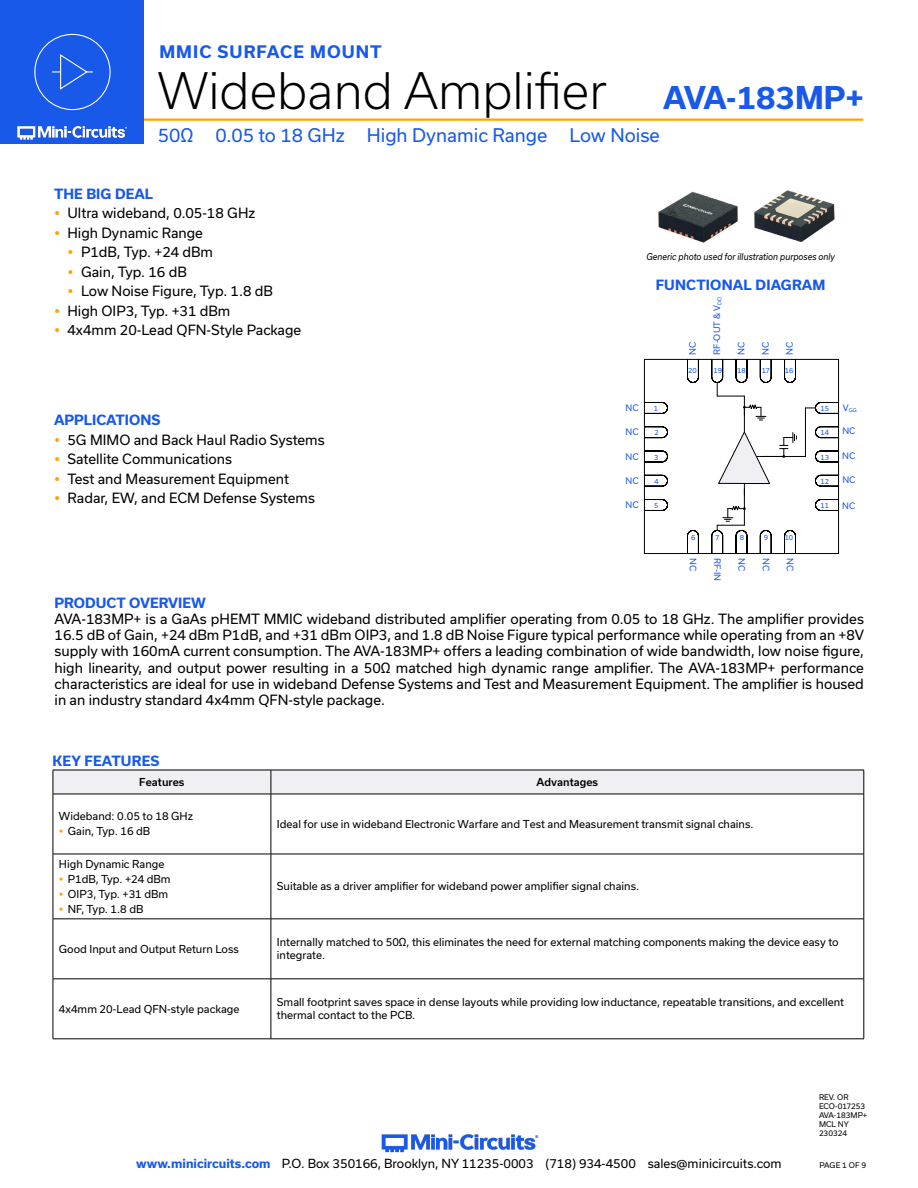
<style>
.page{position:relative;width:918px;height:1188px;background:#fff}
.page>*{position:absolute;margin:0;border:0;box-sizing:border-box;transform-origin:0 0}
.t1{font:300 48px "Usual";color:#000}
.t2{font:700 30px "Usual";color:#1859ea}
.t3{font:18px "Usual";color:#1859ea}
.t4{font:700 16.5px "Usual";letter-spacing:.065em;color:#1859ea}
.Regular_Copy{font:13.5px/16.2px "Usual";color:#000;text-align:justify}
.Blue_Headers{font:700 13.5px "Usual";color:#1859ea}
.t5{font:12px "Usual";color:#000}
.Table_Body_Left_Just{font:10.5px/12.6px "Usual";color:#000}
.Table_Header_Center{font:500 10.5px "Usual";color:#000}
.t6{font:italic 9px "Usual";color:#000;scale:.9 1}
.t7{font:8.55px "Usual";color:#1859ea}
.Revision{font:7.5px/9px "Usual";color:#000}
.t8{font:6.9px "Usual";color:#1859ea}
.t9{font:4.95px "Usual";color:#1859ea}
.s1{font-weight:700;color:#1859ea}
</style>
<div class="page">
<img style="left:381px;top:1134px;width:158px;height:19px">
<hr style="left:53px;top:794px;width:1px;height:60px;background:#000">
<hr style="left:864px;top:794px;width:1px;height:60px;background:#000">
<hr style="left:53px;top:854px;width:1px;height:65px;background:#000">
<hr style="left:864px;top:854px;width:1px;height:65px;background:#000">
<hr style="left:53px;top:919px;width:1px;height:60px;background:#000">
<hr style="left:864px;top:919px;width:1px;height:60px;background:#000">
<hr style="left:53px;top:979px;width:1px;height:60px;background:#000">
<hr style="left:864px;top:979px;width:1px;height:60px;background:#000">
<svg style="left:53px;top:770px;width:812px;height:24px"></svg>
<hr style="left:53px;top:794px;width:218px;height:1px;background:#000">
<hr style="left:271px;top:794px;width:593px;height:1px;background:#000">
<hr style="left:271px;top:794px;width:1px;height:60px;background:#000">
<hr style="left:53px;top:854px;width:218px;height:1px;background:#000">
<hr style="left:271px;top:854px;width:593px;height:1px;background:#000">
<hr style="left:271px;top:854px;width:1px;height:65px;background:#000">
<hr style="left:53px;top:919px;width:218px;height:1px;background:#000">
<hr style="left:271px;top:919px;width:593px;height:1px;background:#000">
<hr style="left:271px;top:919px;width:1px;height:60px;background:#000">
<hr style="left:53px;top:979px;width:218px;height:1px;background:#000">
<hr style="left:271px;top:979px;width:593px;height:1px;background:#000">
<hr style="left:271px;top:979px;width:1px;height:60px;background:#000">
<hr style="left:53px;top:1039px;width:218px;height:1px;background:#000">
<hr style="left:271px;top:1039px;width:593px;height:1px;background:#000">
<hr style="left:130px;top:118px;width:733px;height:3px;background:#ffa300">
<div style="left:0;top:0;width:144px;height:144px;background:#1859ea"></div>
<img style="left:17px;top:120px;width:128px;height:20px">
<div style="left:34px;top:34px;width:77px;height:76px;border:1px solid #fff;border-radius:50%"></div>
<svg style="left:52px;top:54px;width:41px;height:36px"></svg>
<img style="left:658px;top:190px;width:177px;height:53px">
<div style="left:644px;top:359px;width:195px;height:195px;border:1px solid #000"></div>
<svg style="left:687px;top:530px;width:12px;height:24px"></svg>
<svg style="left:644px;top:499px;width:24px;height:12px"></svg>
<svg style="left:644px;top:475px;width:24px;height:12px"></svg>
<svg style="left:644px;top:450px;width:24px;height:13px"></svg>
<svg style="left:644px;top:426px;width:24px;height:12px"></svg>
<svg style="left:644px;top:402px;width:24px;height:12px"></svg>
<svg style="left:815px;top:426px;width:24px;height:12px"></svg>
<svg style="left:815px;top:450px;width:24px;height:13px"></svg>
<svg style="left:815px;top:475px;width:24px;height:12px"></svg>
<svg style="left:815px;top:499px;width:24px;height:12px"></svg>
<svg style="left:687px;top:359px;width:12px;height:24px"></svg>
<hr style="left:762px;top:456px;width:43px;height:1px;background:#000">
<svg style="left:805px;top:402px;width:34px;height:12px"></svg>
<hr style="left:805px;top:408px;width:1px;height:48px;background:#000">
<svg style="left:711px;top:359px;width:86px;height:195px"></svg>
<p class="t4" style="left:159px;top:42px;width:224px">MMIC SURFACE MOUNT</p>
<h1 class="t1" style="left:158px;top:63px;width:451px">Wideband Amplifier</h1>
<h2 class="t2" style="left:663px;top:80px;width:202px">AVA-183MP+</h2>
<h3 class="t3" style="left:158px;top:125px;width:503px">50Ω 0.05 to 18 GHz High Dynamic Range Low Noise</h3>
<p class="Blue_Headers" style="left:54px;top:186px;width:101px">THE BIG DEAL</p>
<p class="Regular_Copy" style="left:68px;top:205px;width:189px">Ultra wideband, 0.05-18 GHz</p>
<p class="Regular_Copy" style="left:68px;top:224px;width:137px">High Dynamic Range</p>
<p class="Regular_Copy" style="left:81px;top:244px;width:134px">P1dB, Typ. +24 dBm</p>
<p class="Regular_Copy" style="left:81px;top:263px;width:107px">Gain, Typ. 16 dB</p>
<p class="Regular_Copy" style="left:81px;top:283px;width:193px">Low Noise Figure, Typ. 1.8 dB</p>
<p class="Regular_Copy" style="left:68px;top:302px;width:164px">High OIP3, Typ. +31 dBm</p>
<p class="Regular_Copy" style="left:68px;top:322px;width:235px">4x4mm 20-Lead QFN-Style Package</p>
<p class="Blue_Headers" style="left:54px;top:412px;width:108px">APPLICATIONS</p>
<p class="Regular_Copy" style="left:68px;top:431px;width:259px">5G MIMO and Back Haul Radio Systems</p>
<p class="Regular_Copy" style="left:68px;top:451px;width:166px">Satellite Communications</p>
<p class="Regular_Copy" style="left:68px;top:470px;width:223px">Test and Measurement Equipment</p>
<p class="Regular_Copy" style="left:68px;top:490px;width:249px">Radar, EW, and ECM Defense Systems</p>
<p class="t6" style="left:646px;top:252px;width:211px">Generic photo used for illustration purposes only</p>
<p class="Blue_Headers" style="left:656px;top:277px;width:171px">FUNCTIONAL DIAGRAM</p>
<p class="t7" style="left:688px;top:355px;width:15px;rotate:-90deg">NC</p>
<p class="t7" style="left:712px;top:355px;width:59px;rotate:-90deg">RF-OUT &amp; V<sub>DD</sub></p>
<p class="t7" style="left:736px;top:355px;width:15px;rotate:-90deg">NC</p>
<p class="t7" style="left:761px;top:355px;width:15px;rotate:-90deg">NC</p>
<p class="t7" style="left:785px;top:355px;width:15px;rotate:-90deg">NC</p>
<p class="t8" style="left:688px;top:366px;width:10px">20</p>
<p class="t8" style="left:713px;top:367px;width:10px">19</p>
<p class="t8" style="left:737px;top:367px;width:10px">18</p>
<p class="t8" style="left:762px;top:367px;width:9px">17</p>
<p class="t8" style="left:785px;top:367px;width:10px">16</p>
<p class="t7" style="left:626px;top:403px;width:15px">NC</p>
<p class="t9" style="left:843px;top:407px;width:15px"><sup>V</sup>GG</p>
<p class="t8" style="left:654px;top:404px;width:6px">1</p>
<p class="t8" style="left:654px;top:428px;width:6px">2</p>
<p class="t8" style="left:654px;top:453px;width:6px">3</p>
<p class="t8" style="left:654px;top:477px;width:6px">4</p>
<p class="t8" style="left:654px;top:501px;width:6px">5</p>
<p class="t8" style="left:821px;top:405px;width:10px">15</p>
<p class="t8" style="left:821px;top:429px;width:10px">14</p>
<p class="t8" style="left:821px;top:453px;width:10px">13</p>
<p class="t8" style="left:821px;top:477px;width:10px">12</p>
<p class="t8" style="left:821px;top:502px;width:10px">11</p>
<p class="t7" style="left:842px;top:426px;width:15px">NC</p>
<p class="t7" style="left:626px;top:427px;width:15px">NC</p>
<p class="t7" style="left:842px;top:451px;width:15px">NC</p>
<p class="t7" style="left:626px;top:452px;width:15px">NC</p>
<p class="t7" style="left:842px;top:475px;width:15px">NC</p>
<p class="t7" style="left:626px;top:476px;width:15px">NC</p>
<p class="t7" style="left:626px;top:500px;width:15px">NC</p>
<p class="t7" style="left:842px;top:501px;width:15px">NC</p>
<p class="t8" style="left:691px;top:534px;width:6px">6</p>
<p class="t8" style="left:715px;top:534px;width:6px">7</p>
<p class="t8" style="left:740px;top:534px;width:6px">8</p>
<p class="t8" style="left:764px;top:534px;width:6px">9</p>
<p class="t8" style="left:785px;top:534px;width:10px">10</p>
<p class="t7" style="left:698px;top:558px;width:15px;rotate:90deg">NC</p>
<p class="t7" style="left:722px;top:558px;width:25px;rotate:90deg">RF-IN</p>
<p class="t7" style="left:747px;top:558px;width:15px;rotate:90deg">NC</p>
<p class="t7" style="left:771px;top:558px;width:15px;rotate:90deg">NC</p>
<p class="t7" style="left:795px;top:558px;width:15px;rotate:90deg">NC</p>
<p class="Blue_Headers" style="left:55px;top:595px;width:153px">PRODUCT OVERVIEW</p>
<p class="Regular_Copy" style="left:55px;top:611px;width:811px">AVA-183MP+ is a GaAs pHEMT MMIC wideband distributed amplifier operating from 0.05 to 18 GHz. The amplifier provides 16.5 dB of Gain, +24 dBm P1dB, and +31 dBm OIP3, and 1.8 dB Noise Figure typical performance while operating from an +8V supply with 160mA current consumption. The AVA-183MP+ offers a leading combination of wide bandwidth, low noise figure, high linearity, and output power resulting in a 50Ω matched high dynamic range amplifier. The AVA-183MP+ performance characteristics are ideal for use in wideband Defense Systems and Test and Measurement Equipment. The amplifier is housed in an industry standard 4x4mm QFN-style package.</p>
<p class="Blue_Headers" style="left:52px;top:754px;width:108px">KEY FEATURES</p>
<p class="Table_Header_Center" style="left:139px;top:776px;width:47px">Features</p>
<p class="Table_Header_Center" style="left:537px;top:776px;width:63px">Advantages</p>
<p class="Table_Body_Left_Just" style="left:59px;top:810px;width:136px">Wideband: 0.05 to 18 GHz</p>
<p class="Table_Body_Left_Just" style="left:68px;top:825px;width:84px">Gain, Typ. 16 dB</p>
<p class="Table_Body_Left_Just" style="left:277px;top:818px;width:478px">Ideal for use in wideband Electronic Warfare and Test and Measurement transmit signal chains.</p>
<p class="Table_Body_Left_Just" style="left:59px;top:858px;width:107px">High Dynamic Range</p>
<p class="Table_Body_Left_Just" style="left:68px;top:873px;width:104px">P1dB, Typ. +24 dBm</p>
<p class="Table_Body_Left_Just" style="left:68px;top:888px;width:102px">OIP3, Typ. +31 dBm</p>
<p class="Table_Body_Left_Just" style="left:68px;top:903px;width:77px">NF, Typ. 1.8 dB</p>
<p class="Table_Body_Left_Just" style="left:277px;top:880px;width:364px">Suitable as a driver amplifier for wideband power amplifier signal chains.</p>
<p class="Table_Body_Left_Just" style="left:59px;top:943px;width:181px">Good Input and Output Return Loss</p>
<p class="Table_Body_Left_Just" style="left:277px;top:936px;width:563px">Internally matched to 50Ω, this eliminates the need for external matching components making the device easy to integrate.</p>
<p class="Table_Body_Left_Just" style="left:59px;top:1003px;width:182px">4x4mm 20-Lead QFN-style package</p>
<p class="Table_Body_Left_Just" style="left:277px;top:996px;width:569px">Small footprint saves space in dense layouts while providing low inductance, repeatable transitions, and excellent thermal contact to the PCB.</p>
<p class="Revision" style="left:819px;top:1093px;width:31px">REV. OR</p>
<p class="Revision" style="left:819px;top:1102px;width:48px">ECO-017253</p>
<p class="Revision" style="left:819px;top:1111px;width:50px">AVA-183MP+<br>MCL NY</p>
<p class="Revision" style="left:819px;top:1129px;width:30px">230324</p>
<p class="t5" style="left:136px;top:1157px;width:647px"><span class="s1">www.minicircuits.com</span> P.O. Box 350166, Brooklyn, NY 11235-0003 (718) 934-4500 sales@minicircuits.com</p>
<p class="Revision" style="left:819px;top:1161px;width:48px">PAGE 1 OF 9</p>
</div>
